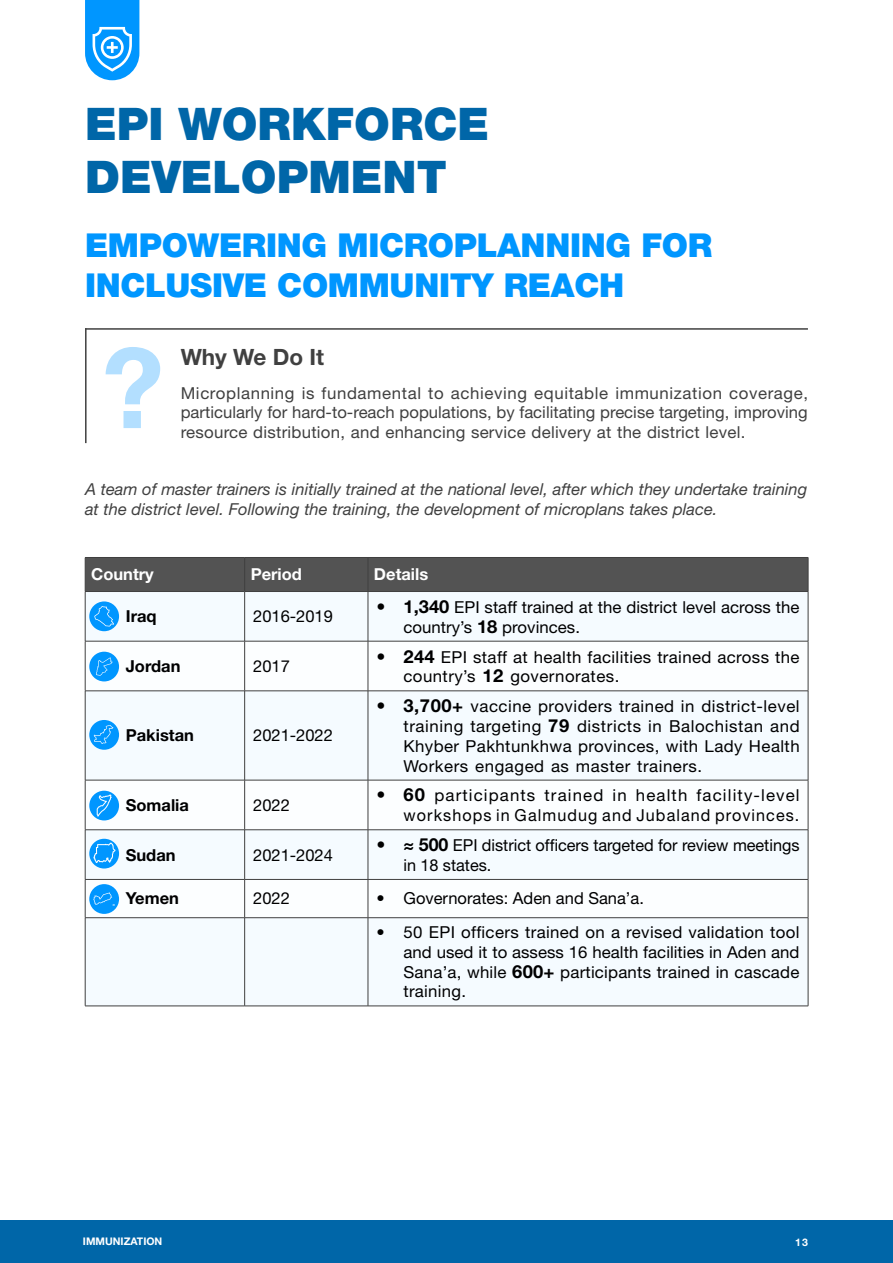
<style>
.page{position:relative;width:893px;height:1263px;background:#fff}
.page>*{position:absolute;margin:0;border:0;box-sizing:border-box;transform-origin:0 0}
.t1{font:700 111px "Helvetica Neue LT Pro";color:#0096ff}
.t2{font:900 45px/52.5px "Helvetica Neue LT Pro";color:#0066a8}
.t3{font:900 33px/39.6px "Helvetica Neue LT Pro";letter-spacing:-.01em;color:#0096ff}
.t4{font:700 22.5px "Helvetica Neue LT Pro";color:#404040}
.t5{font:16.5px/19.8px "Helvetica Neue LT Pro";letter-spacing:.015em;color:#000}
.t6{font:16.5px/19.8px "Helvetica Neue LT Pro";letter-spacing:.015em;color:#404040;text-align:justify}
.t7{font:italic 16.5px/19.8px "Helvetica Neue LT Pro";color:#404040}
.t8{font:16.5px/19.8px "Helvetica Neue LT Pro";letter-spacing:.065em;color:#000;text-align:right}
.t9{font:700 16.5px "Helvetica Neue LT Pro";color:#000}
.t10{font:700 16.5px "Helvetica Neue LT Pro";color:#fff}
.t11{font:700 10.5px "Helvetica Neue LT Pro";color:#fff}
.s1{font-weight:700;font-size:18px}
</style>
<div class="page">
<div style="left:0;top:1220px;width:893px;height:43px;background:#0066a8"></div>
<svg style="left:85px;top:0;width:54px;height:80px;background:#32aaff"></svg>
<hr style="left:85px;top:328px;width:2px;height:115px;background:#404040">
<hr style="left:85px;top:328px;width:723px;height:2px;background:#404040">
<div style="left:86px;top:558px;width:722px;height:33px;background:#535353"></div>
<div style="left:86px;top:592px;width:722px;height:414px;background:#f5fbff"></div>
<div style="left:86px;top:642px;width:722px;height:275px;background:#f5fbff"></div>
<hr style="left:85px;top:557px;width:160px;height:1px;background:#404040">
<hr style="left:85px;top:558px;width:1px;height:33px;background:#404040">
<hr style="left:245px;top:557px;width:123px;height:1px;background:#404040">
<hr style="left:244px;top:558px;width:1px;height:33px;background:#404040">
<hr style="left:368px;top:557px;width:440px;height:1px;background:#404040">
<hr style="left:368px;top:558px;width:1px;height:33px;background:#404040">
<hr style="left:808px;top:558px;width:1px;height:33px;background:#404040">
<hr style="left:85px;top:591px;width:160px;height:1px;background:#404040">
<hr style="left:85px;top:592px;width:1px;height:49px;background:#404040">
<hr style="left:245px;top:591px;width:123px;height:1px;background:#404040">
<hr style="left:244px;top:592px;width:1px;height:49px;background:#404040">
<hr style="left:368px;top:591px;width:440px;height:1px;background:#404040">
<hr style="left:368px;top:592px;width:1px;height:49px;background:#404040">
<hr style="left:808px;top:592px;width:1px;height:49px;background:#404040">
<hr style="left:85px;top:641px;width:160px;height:1px;background:#404040">
<hr style="left:85px;top:641px;width:1px;height:50px;background:#404040">
<hr style="left:245px;top:641px;width:123px;height:1px;background:#404040">
<hr style="left:244px;top:641px;width:1px;height:50px;background:#404040">
<hr style="left:368px;top:641px;width:440px;height:1px;background:#404040">
<hr style="left:368px;top:641px;width:1px;height:50px;background:#404040">
<hr style="left:808px;top:641px;width:1px;height:50px;background:#404040">
<hr style="left:85px;top:690px;width:160px;height:1px;background:#404040">
<hr style="left:85px;top:691px;width:1px;height:89px;background:#404040">
<hr style="left:245px;top:690px;width:123px;height:1px;background:#404040">
<hr style="left:244px;top:691px;width:1px;height:89px;background:#404040">
<hr style="left:368px;top:690px;width:440px;height:1px;background:#404040">
<hr style="left:368px;top:691px;width:1px;height:89px;background:#404040">
<hr style="left:808px;top:691px;width:1px;height:89px;background:#404040">
<hr style="left:85px;top:780px;width:160px;height:1px;background:#404040">
<hr style="left:85px;top:780px;width:1px;height:50px;background:#404040">
<hr style="left:245px;top:780px;width:123px;height:1px;background:#404040">
<hr style="left:244px;top:780px;width:1px;height:50px;background:#404040">
<hr style="left:368px;top:780px;width:440px;height:1px;background:#404040">
<hr style="left:368px;top:780px;width:1px;height:50px;background:#404040">
<hr style="left:808px;top:780px;width:1px;height:50px;background:#404040">
<hr style="left:85px;top:829px;width:160px;height:1px;background:#404040">
<hr style="left:85px;top:830px;width:1px;height:49px;background:#404040">
<hr style="left:245px;top:829px;width:123px;height:1px;background:#404040">
<hr style="left:244px;top:830px;width:1px;height:49px;background:#404040">
<hr style="left:368px;top:829px;width:440px;height:1px;background:#404040">
<hr style="left:368px;top:830px;width:1px;height:49px;background:#404040">
<hr style="left:808px;top:830px;width:1px;height:49px;background:#404040">
<hr style="left:85px;top:879px;width:160px;height:1px;background:#404040">
<hr style="left:85px;top:879px;width:1px;height:38px;background:#404040">
<hr style="left:245px;top:879px;width:123px;height:1px;background:#404040">
<hr style="left:244px;top:879px;width:1px;height:38px;background:#404040">
<hr style="left:368px;top:879px;width:440px;height:1px;background:#404040">
<hr style="left:368px;top:879px;width:1px;height:38px;background:#404040">
<hr style="left:808px;top:879px;width:1px;height:38px;background:#404040">
<hr style="left:85px;top:917px;width:160px;height:1px;background:#404040">
<hr style="left:85px;top:918px;width:1px;height:88px;background:#404040">
<hr style="left:245px;top:917px;width:123px;height:1px;background:#404040">
<hr style="left:244px;top:918px;width:1px;height:88px;background:#404040">
<hr style="left:368px;top:917px;width:440px;height:1px;background:#404040">
<hr style="left:368px;top:918px;width:1px;height:88px;background:#404040">
<hr style="left:808px;top:918px;width:1px;height:88px;background:#404040">
<hr style="left:85px;top:1006px;width:160px;height:1px;background:#404040">
<hr style="left:245px;top:1006px;width:123px;height:1px;background:#404040">
<hr style="left:368px;top:1006px;width:440px;height:1px;background:#404040">
<div style="left:89px;top:652px;width:30px;height:29px;background:#0096ff;border-radius:50%"></div>
<svg style="left:96px;top:657px;width:16px;height:19px"></svg>
<div style="left:89px;top:720px;width:30px;height:30px;background:#0096ff;border-radius:50%"></div>
<svg style="left:94px;top:725px;width:19px;height:19px"></svg>
<svg style="left:89px;top:601px;width:30px;height:30px"></svg>
<svg style="left:94px;top:606px;width:20px;height:20px"></svg>
<div style="left:89px;top:839px;width:30px;height:29px;background:#0096ff;border-radius:50%"></div>
<svg style="left:93px;top:842px;width:23px;height:21px"></svg>
<div style="left:89px;top:884px;width:30px;height:30px;background:#0096ff;border-radius:50%"></div>
<svg style="left:93px;top:892px;width:22px;height:14px"></svg>
<div style="left:89px;top:791px;width:30px;height:29px;background:#0096ff;border-radius:50%"></div>
<svg style="left:97px;top:794px;width:15px;height:23px"></svg>
<h2 class="t2" style="left:85px;top:98px;width:406px">EPI WORKFORCE<br>DEVELOPMENT</h2>
<h3 class="t3" style="left:85px;top:225px;width:629px">EMPOWERING MICROPLANNING FOR<br>INCLUSIVE COMMUNITY REACH</h3>
<h1 class="t1" style="left:102px;top:320px;width:63px">?</h1>
<h3 class="t4" style="left:181px;top:343px;width:145px">Why We Do It</h3>
<p class="t6" style="left:181px;top:382px;width:629px">Microplanning is fundamental to achieving equitable immunization coverage, particularly for hard-to-reach populations, by facilitating precise targeting, improving resource distribution, and enhancing service delivery at the district level.</p>
<p class="t7" style="left:85px;top:479px;width:724px">A team of master trainers is initially trained at the national level, after which they undertake training at the district level. Following the training, the development of microplans takes place.</p>
<p class="t10" style="left:91px;top:564px;width:64px">Country</p>
<p class="t10" style="left:251px;top:564px;width:53px">Period</p>
<p class="t10" style="left:374px;top:564px;width:56px">Details</p>
<p class="t9" style="left:126px;top:606px;width:32px">Iraq</p>
<p class="t5" style="left:253px;top:606px;width:81px">2016-2019</p>
<p class="t5" style="left:403px;top:597px;width:397px;text-indent:-27px"><span class="s1">• 1,340</span> EPI staff trained at the district level across the country’s <span class="s1">18</span> provinces.</p>
<p class="t9" style="left:126px;top:656px;width:56px">Jordan</p>
<p class="t5" style="left:253px;top:656px;width:38px">2017</p>
<p class="t5" style="left:403px;top:646px;width:398px;text-indent:-27px"><span class="s1">• 244</span> EPI staff at health facilities trained across the country’s <span class="s1">12</span> governorates.</p>
<p class="t9" style="left:126px;top:725px;width:70px">Pakistan</p>
<p class="t5" style="left:253px;top:725px;width:81px">2021-2022</p>
<p class="t5" style="left:403px;top:696px;width:398px;text-align:justify;text-indent:-27px"><span class="s1">• 3,700+</span> vaccine providers trained in district-level training targeting <span class="s1">79</span> districts in Balochistan and Khyber Pakhtunkhwa provinces, with Lady Health Workers engaged as master trainers.</p>
<p class="t9" style="left:126px;top:795px;width:65px">Somalia</p>
<p class="t5" style="left:253px;top:795px;width:38px">2022</p>
<p class="t8" style="left:376px;top:785px;width:425px"><span class="s1">• 60</span> participants trained in health facility-level workshops in Galmudug and Jubaland provinces.</p>
<p class="t9" style="left:126px;top:844px;width:51px">Sudan</p>
<p class="t5" style="left:253px;top:844px;width:81px">2021-2024</p>
<p class="t5" style="left:403px;top:835px;width:397px;text-indent:-27px"><span class="s1">• ≈ 500</span> EPI district officers targeted for review meetings in 18 states.</p>
<p class="t9" style="left:126px;top:888px;width:55px">Yemen</p>
<p class="t5" style="left:253px;top:888px;width:38px">2022</p>
<p class="t5" style="left:376px;top:888px;width:269px">• Governorates: Aden and Sana’a.</p>
<p class="t5" style="left:403px;top:922px;width:398px;text-align:justify;text-indent:-27px">• 50 EPI officers trained on a revised validation tool and used it to assess 16 health facilities in Aden and Sana’a, while <span class="s1">600+</span> participants trained in cascade training.</p>
<p class="t11" style="left:83px;top:1235px;width:81px">IMMUNIZATION</p>
<p class="t11" style="left:795px;top:1236px;width:14px">13</p>
</div>
